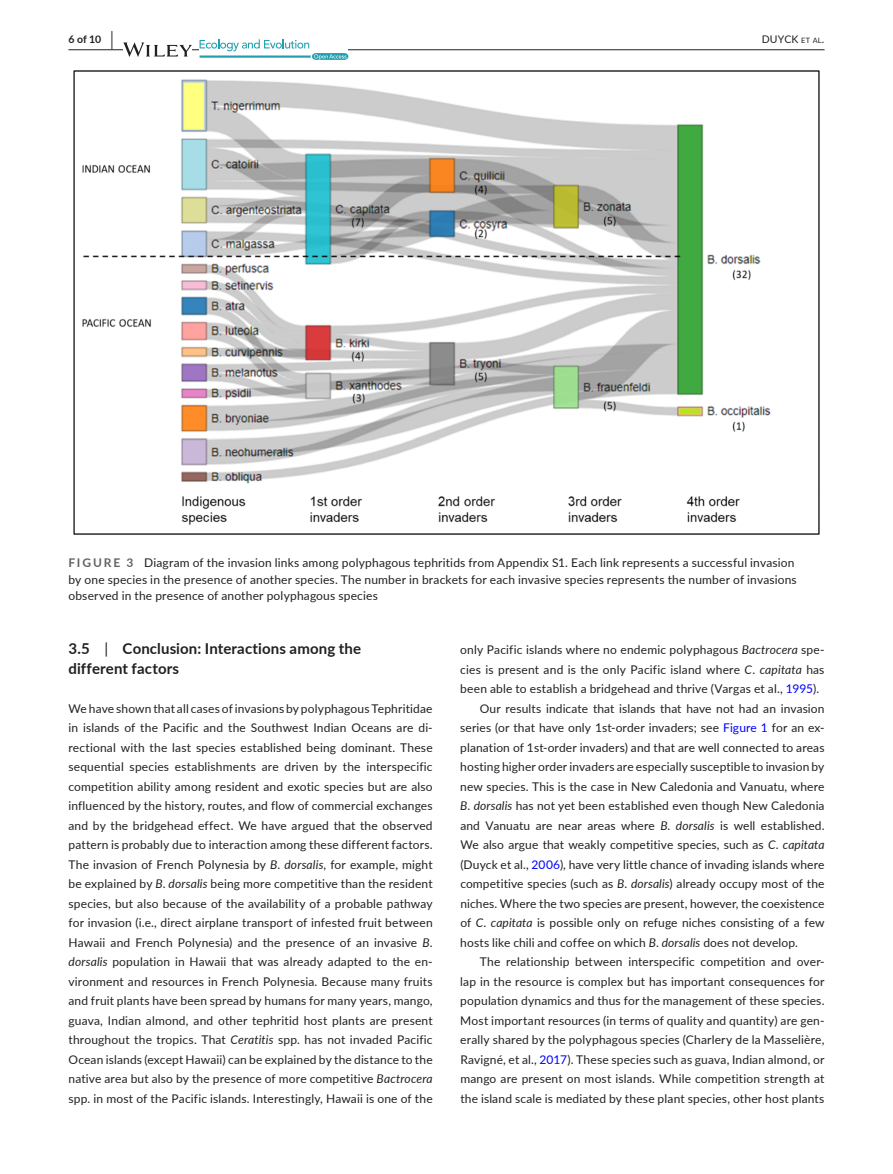
<style>
.page{position:relative;width:893px;height:1174px;background:#fff}
.page>*{position:absolute;margin:0;border:0;box-sizing:border-box;transform-origin:0 0}
.t1{font:700 15px/19.5px "Lato";letter-spacing:.01em;color:#231f20}
.t2{font:12px/19.5px "Lato";letter-spacing:.01em;color:#231f20;text-align:justify}
.t3{font:10.5px "Lato";letter-spacing:.015em;color:#231f20}
.t4{font:700 10.5px "Lato";color:#231f20}
.s1{font-size:19.5px}
.s2{font-size:7.35px}
.s3{font-weight:700;color:#636366}
.s4{font-weight:400}
.s5{font-style:italic}
.s6{color:#00f}
</style>
<div class="page">
<hr style="left:68px;top:49px;width:756px;height:1px;background:#231f20">
<svg style="left:123px;top:42px;width:69px;height:15px"></svg>
<svg style="left:200px;top:39px;width:148px;height:21px"></svg>
<img style="left:73px;top:70px;width:747px;height:465px">
<p class="t4" style="left:68px;top:31px;width:46px">6 of 10 <span class="s1">|</span></p>
<p class="t3" style="left:762px;top:31px;width:64px">DUYCK <span class="s2">et al</span>.</p>
<p class="t2" style="left:68px;top:554px;width:730px;line-height:16.5px;text-align:left"><span class="s3">FIGURE 3</span> Diagram of the invasion links among polyphagous tephritids from Appendix S1. Each link represents a successful invasion by one species in the presence of another species. The number in brackets for each invasive species represents the number of invasions observed in the presence of another polyphagous species</p>
<p class="t1" style="left:68px;top:638px;width:294px">3.5 <span class="s4">|</span> Conclusion: Interactions among the different factors</p>
<p class="t2" style="left:68px;top:698px;width:366px">We have shown that all cases of invasions by polyphagous Tephritidae in islands of the Pacific and the Southwest Indian Oceans are di&shy;rectional with the last species established being dominant. These sequential species establishments are driven by the interspecific competition ability among resident and exotic species but are also influenced by the history, routes, and flow of commercial exchanges and by the bridgehead effect. We have argued that the observed pattern is probably due to interaction among these different factors.<br>The invasion of French Polynesia by <span class="s5">B</span>. <span class="s5">dorsalis</span>, for example, might be explained by <span class="s5">B</span>. <span class="s5">dorsalis</span> being more competitive than the resident species, but also because of the availability of a probable pathway for invasion (i.e., direct airplane transport of infested fruit between Hawaii and French Polynesia) and the presence of an invasive <span class="s5">B</span>. <span class="s5">dorsalis</span> population in Hawaii that was already adapted to the en&shy;vironment and resources in French Polynesia. Because many fruits and fruit plants have been spread by humans for many years, mango, guava, Indian almond, and other tephritid host plants are present throughout the tropics. That <span class="s5">Ceratitis</span> spp. has not invaded Pacific Ocean islands (except Hawaii) can be explained by the distance to the native area but also by the presence of more competitive <span class="s5">Bactrocera </span>spp. in most of the Pacific islands. Interestingly, Hawaii is one of the</p>
<p class="t2" style="left:460px;top:639px;width:366px">only Pacific islands where no endemic polyphagous <span class="s5">Bactrocera</span> spe-</p>
<p class="t2" style="left:460px;top:659px;width:366px">cies is present and is the only Pacific island where <span class="s5">C</span>. <span class="s5">capitata</span> has</p>
<p class="t2" style="left:460px;top:678px;width:360px">been able to establish a bridgehead and thrive (Vargas et al., <span class="s6">1995</span>).</p>
<p class="t2" style="left:480px;top:698px;width:346px">Our results indicate that islands that have not had an invasion</p>
<p class="t2" style="left:460px;top:717px;width:366px">series (or that have only 1st-order invaders; see <span class="s6">Figure 1</span> for an ex-</p>
<p class="t2" style="left:460px;top:737px;width:366px">planation of 1st-order invaders) and that are well connected to areas</p>
<p class="t2" style="left:460px;top:756px;width:366px">hosting higher order invaders are especially susceptible to invasion by</p>
<p class="t2" style="left:460px;top:776px;width:366px">new species. This is the case in New Caledonia and Vanuatu, where</p>
<p class="t2" style="left:460px;top:795px;width:366px"><span class="s5">B</span>. <span class="s5">dorsalis</span> has not yet been established even though New Caledonia</p>
<p class="t2" style="left:460px;top:815px;width:366px">and Vanuatu are near areas where <span class="s5">B</span>. <span class="s5">dorsalis</span> is well established.</p>
<p class="t2" style="left:460px;top:834px;width:366px">We also argue that weakly competitive species, such as <span class="s5">C</span>. <span class="s5">capitata</span></p>
<p class="t2" style="left:460px;top:854px;width:366px">(Duyck et al., <span class="s6">2006</span>), have very little chance of invading islands where</p>
<p class="t2" style="left:460px;top:873px;width:366px">competitive species (such as <span class="s5">B</span>. <span class="s5">dorsalis</span>) already occupy most of the</p>
<p class="t2" style="left:460px;top:893px;width:366px">niches. Where the two species are present, however, the coexistence</p>
<p class="t2" style="left:460px;top:912px;width:366px">of <span class="s5">C</span>. <span class="s5">capitata</span> is possible only on refuge niches consisting of a few</p>
<p class="t2" style="left:460px;top:932px;width:339px">hosts like chili and coffee on which <span class="s5">B</span>. <span class="s5">dorsalis</span> does not develop.</p>
<p class="t2" style="left:480px;top:951px;width:346px">The relationship between interspecific competition and over-</p>
<p class="t2" style="left:460px;top:971px;width:366px">lap in the resource is complex but has important consequences for</p>
<p class="t2" style="left:460px;top:990px;width:366px">population dynamics and thus for the management of these species.</p>
<p class="t2" style="left:460px;top:1010px;width:366px">Most important resources (in terms of quality and quantity) are gen-</p>
<p class="t2" style="left:460px;top:1029px;width:366px">erally shared by the polyphagous species (Charlery de la Masselière,</p>
<p class="t2" style="left:460px;top:1049px;width:366px">Ravigné, et al., <span class="s6">2017</span>). These species such as guava, Indian almond, or</p>
<p class="t2" style="left:460px;top:1068px;width:366px">mango are present on most islands. While competition strength at</p>
<p class="t2" style="left:460px;top:1088px;width:366px">the island scale is mediated by these plant species, other host plants</p>
</div>
